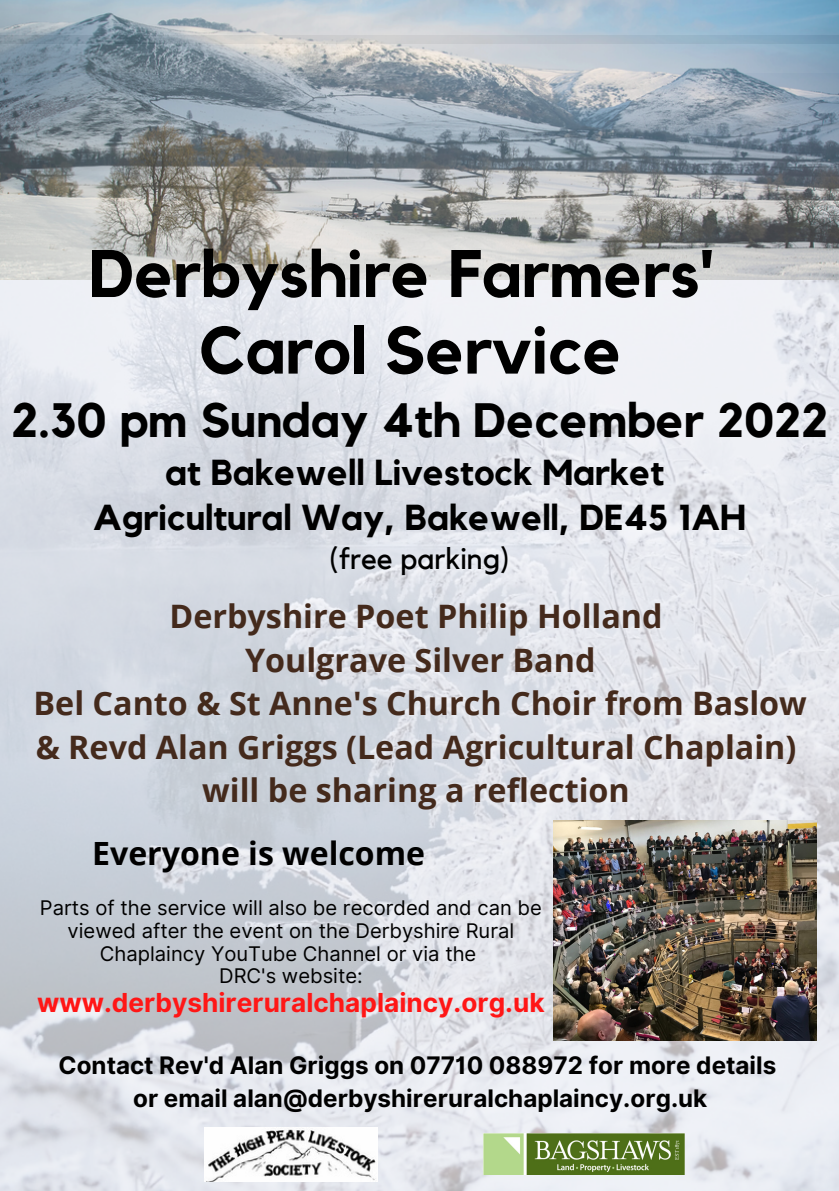
<style>
.page{position:relative;width:839px;height:1191px;background:#fff}
.page>*{position:absolute;margin:0;border:0;box-sizing:border-box;transform-origin:0 0}
.t1{font:700 66.4px/76.6px "Kollektif";color:#000;text-align:center}
.t2{font:700 48px "Kollektif";color:#000}
.t3{font:700 36px/45px "Kollektif";color:#000;text-align:center}
.t4{font:700 32.4px/43.6px "Open Sans";color:#442a1c;text-align:center}
.t5{font:700 32px "Open Sans";color:#000}
.t6{font:30px "Kollektif";color:#000}
.t7{font:700 26.2px "Inter";color:#ff1616}
.t8{font:700 24.2px/33px "Inter";color:#000;text-align:center}
.t9{font:20.2px/22.6px "Inter";color:#000;text-align:center}
</style>
<div class="page">
<img style="left:0;top:279px;width:838px;height:912px">
<img style="left:205px;top:1127px;width:172px;height:54px">
<img style="left:0;top:0;width:838px;height:279px">
<img style="left:553px;top:820px;width:263px;height:221px">
<img style="left:483px;top:1134px;width:201px;height:40px">
<h1 class="t1" style="left:89px;top:238px;width:626px">Derbyshire Farmers'<br>Carol Service</h1>
<h2 class="t2" style="left:11px;top:398px;width:818px">2.30 pm Sunday 4th December 2022</h2>
<p class="t3" style="left:93px;top:451px;width:654px">at Bakewell Livestock Market<br>Agricultural Way, Bakewell, DE45 1AH</p>
<p class="t6" style="left:330px;top:545px;width:181px">(free parking)</p>
<p class="t4" style="left:34px;top:594px;width:774px">Derbyshire Poet Philip Holland<br>Youlgrave Silver Band<br>Bel Canto &amp; St Anne's Church Choir from Baslow &amp; Revd Alan Griggs (Lead Agricultural Chaplain) will be sharing a reflection</p>
<p class="t5" style="left:92px;top:831px;width:334px">Everyone is welcome</p>
<p class="t9" style="left:40px;top:897px;width:503px">Parts of the service will also be recorded and can be viewed after the event on the Derbyshire Rural Chaplaincy YouTube Channel or via the<br>DRC's website:</p>
<p class="t7" style="left:37px;top:986px;width:509px">www.derbyshireruralchaplaincy.org.uk</p>
<p class="t8" style="left:59px;top:1049px;width:719px">Contact Rev'd Alan Griggs on 07710 088972 for more details or email alan@derbyshireruralchaplaincy.org.uk</p>
</div>
